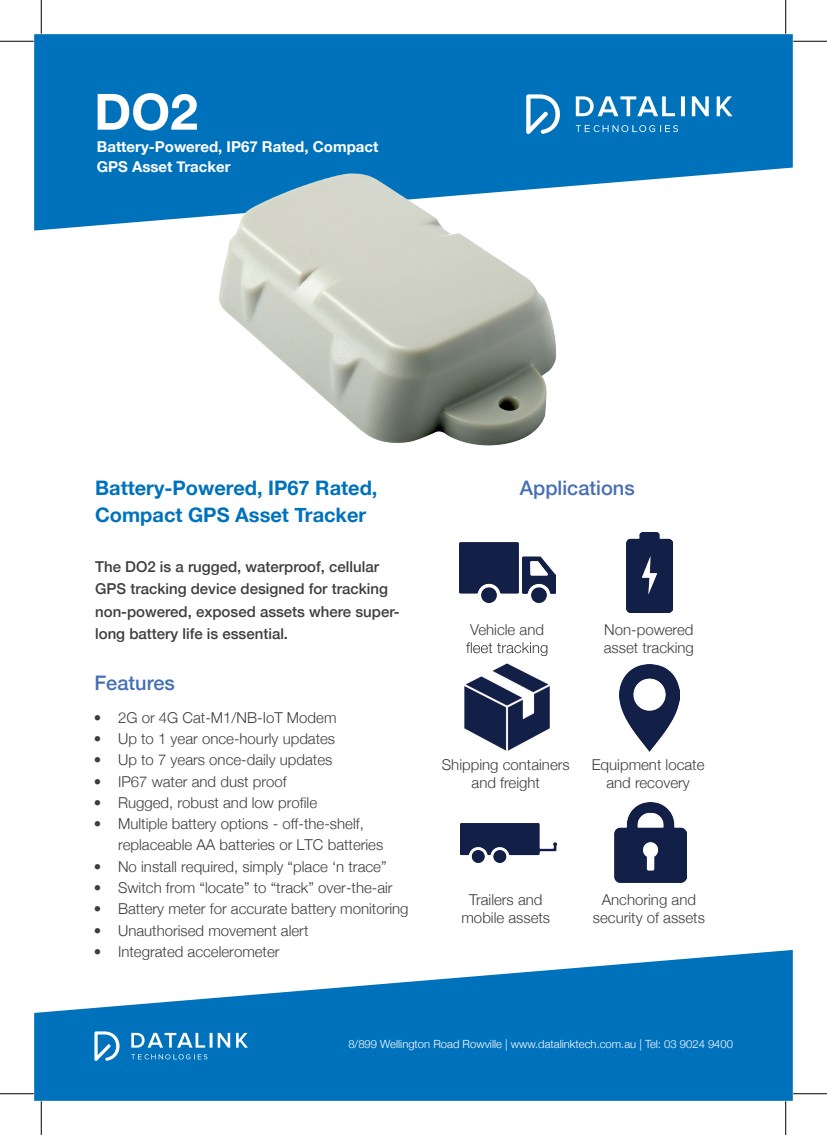
<style>
.page{position:relative;width:827px;height:1135px;background:#fff}
.page>*{position:absolute;margin:0;border:0;box-sizing:border-box;transform-origin:0 0}
.t1{font:700 50px "Helvetica Neue";color:#fff}
.t2{font:700 20px/27.5px "Helvetica Neue";color:#0072bc}
.t3{font:500 20px "Helvetica Neue";color:#466fb4}
.t4{font:300 15px/18px "Helvetica Neue";color:#3e3e3f;text-align:center}
.t5{font:500 15px/22.5px "Helvetica Neue";color:#3e3e3f}
.t6{font:700 15px/20px "Helvetica Neue";color:#fff}
.t7{font:300 11.25px "Helvetica Neue";color:#fff}
</style>
<div class="page">
<svg style="left:34px;top:34px;width:758px;height:197px;background:#1e82c3"></svg>
<svg style="left:34px;top:950px;width:758px;height:151px;fill:#0072bc"></svg>
<svg style="left:526px;top:94px;width:206px;height:40px"></svg>
<img style="left:459px;top:542px;width:96px;height:61px">
<img style="left:464px;top:663px;width:86px;height:88px">
<img style="left:460px;top:823px;width:96px;height:40px">
<img style="left:626px;top:533px;width:46px;height:79px">
<img style="left:619px;top:664px;width:60px;height:87px">
<img style="left:614px;top:803px;width:72px;height:80px">
<svg style="left:94px;top:1031px;width:154px;height:30px;background:#3991ca"></svg>
<svg style="left:466px;top:642px;width:81px;height:14px"></svg>
<img style="left:173px;top:130px;width:432px;height:316px">
<hr style="left:0;top:41px;width:34px;height:1px;background:#000">
<hr style="left:793px;top:41px;width:34px;height:1px;background:#000">
<hr style="left:0;top:1093px;width:34px;height:1px;background:#000">
<hr style="left:793px;top:1093px;width:34px;height:1px;background:#000">
<hr style="left:41px;top:0;width:1px;height:34px;background:#000">
<hr style="left:41px;top:1101px;width:1px;height:34px;background:#000">
<hr style="left:785px;top:0;width:1px;height:34px;background:#000">
<hr style="left:785px;top:1101px;width:1px;height:34px;background:#000">
<h1 class="t1" style="left:94px;top:73px;width:105px">DO2</h1>
<p class="t6" style="left:97px;top:137px;width:283px">Battery-Powered, IP67 Rated, Compact<br>GPS Asset Tracker</p>
<h2 class="t2" style="left:95px;top:474px;width:284px">Battery-Powered, IP67 Rated,<br>Compact GPS Asset Tracker</h2>
<p class="t5" style="left:95px;top:554px;width:306px">The DO2 is a rugged, waterproof, cellular GPS tracking device designed for tracking non-powered, exposed assets where super&shy;long battery life is essential.</p>
<h2 class="t3" style="left:94px;top:667px;width:82px">Features</h2>
<p class="t4" style="left:94px;top:707px;width:244px">• 2G or 4G Cat-M1/NB-IoT Modem</p>
<p class="t4" style="left:94px;top:729px;width:243px">• Up to 1 year once-hourly updates</p>
<p class="t4" style="left:94px;top:750px;width:240px">• Up to 7 years once-daily updates</p>
<p class="t4" style="left:94px;top:771px;width:194px">• IP67 water and dust proof</p>
<p class="t4" style="left:94px;top:792px;width:225px">• Rugged, robust and low profile</p>
<p class="t4" style="left:118px;top:812px;width:267px;line-height:21.2px;text-align:left;text-indent:-24px">• Multiple battery options - off-the-shelf, replaceable AA batteries or LTC batteries</p>
<p class="t4" style="left:94px;top:856px;width:294px">• No install required, simply “place ‘n trace”</p>
<p class="t4" style="left:94px;top:877px;width:300px">• Switch from “locate” to “track” over-the-air</p>
<p class="t4" style="left:94px;top:899px;width:316px">• Battery meter for accurate battery monitoring</p>
<p class="t4" style="left:94px;top:920px;width:216px">• Unauthorised movement alert</p>
<p class="t4" style="left:94px;top:941px;width:187px">• Integrated accelerometer</p>
<h2 class="t3" style="left:520px;top:471px;width:116px">Applications</h2>
<p class="t4" style="left:470px;top:620px;width:75px">Vehicle and</p>
<p class="t4" style="left:604px;top:620px;width:92px;text-align:left">Non-powered asset tracking</p>
<p class="t4" style="left:442px;top:755px;width:129px">Shipping containers and freight</p>
<p class="t4" style="left:591px;top:755px;width:114px">Equipment locate and recovery</p>
<p class="t4" style="left:461px;top:890px;width:90px">Trailers and mobile assets</p>
<p class="t4" style="left:593px;top:890px;width:113px">Anchoring and security of assets</p>
<p class="t7" style="left:348px;top:1035px;width:386px">8/899 Wellington Road Rowville | www.datalinktech.com.au | Tel: 03 9024 9400</p>
</div>
